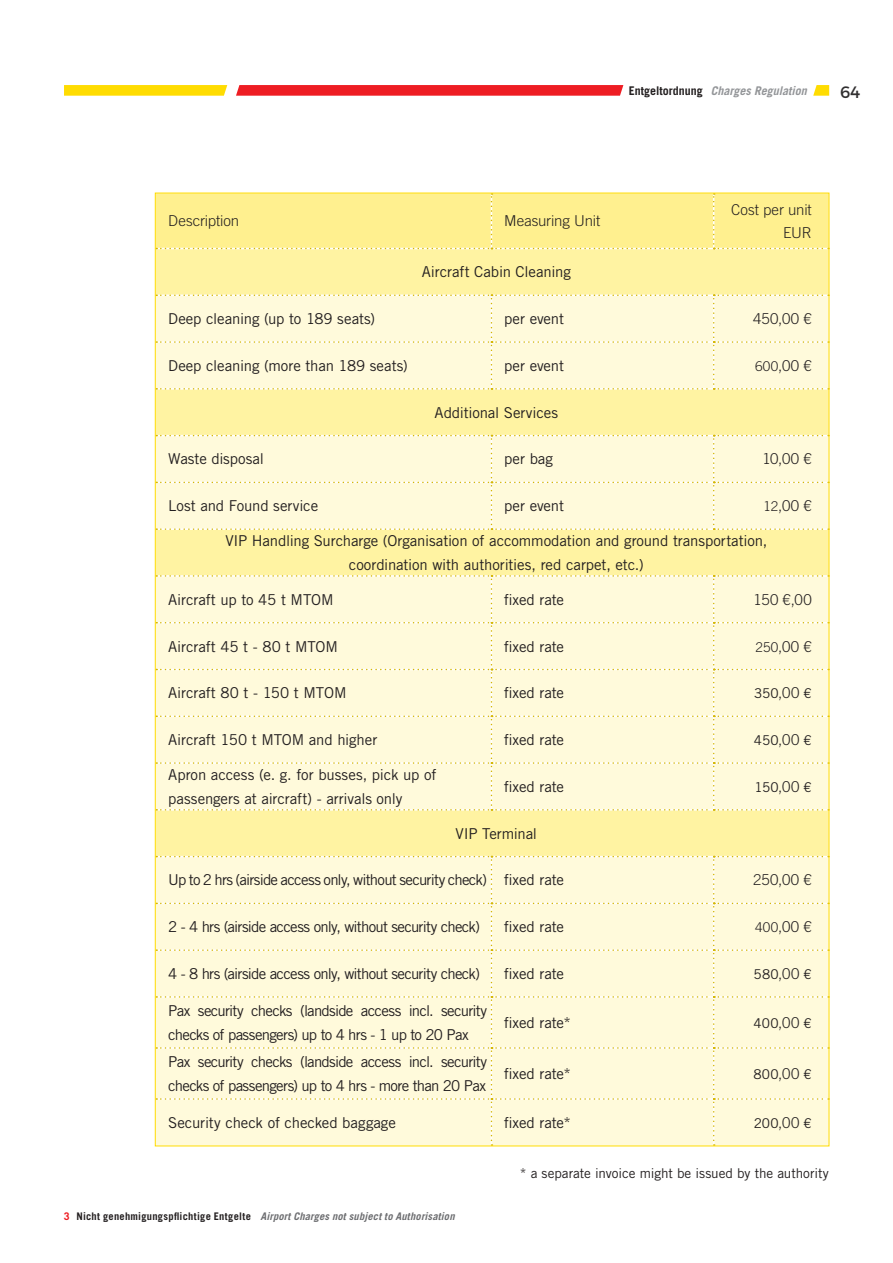
<style>
.page{position:relative;width:893px;height:1263px;background:#fff}
.page>*{position:absolute;margin:0;border:0;box-sizing:border-box;transform-origin:0 0}
.t1{font:16.5px "Montserrat";color:#312f30}
.Fließtext_deutsch{font:15px/24px "Trade Gothic LT Std";letter-spacing:-.02em;color:#231f20;text-align:center}
.Fließtext_deutsch-2{font:15px/24px "Trade Gothic LT Std";letter-spacing:-.05em;color:#231f20}
.Fließtext_englisch{font:15px "Trade Gothic LT Std";letter-spacing:-.005em;color:#231f20}
.Fließtext_deutsch-3{font:300 15px/22.5px "Trade Gothic LT Std";letter-spacing:-.005em;color:#231f20;text-align:right}
.Fließtext_deutsch-4{font:13.5px "Trade Gothic LT Std";letter-spacing:-.005em;color:#231f20}
.t2{font:italic 700 12px "Trade Gothic LT Std";color:#939598}
.t3{font:italic 700 10.5px "Trade Gothic LT Std";letter-spacing:.015em;color:#6c6d70}
.s1{font-style:normal;color:#231f20}
.s2{font-size:13.5px}
.s3{font-weight:300;font-size:15px}
.s4{font-style:normal;color:#ee1d23}
</style>
<div class="page">
<svg style="left:236px;top:85px;width:387px;height:11px;background:#ee262b"></svg>
<svg style="left:64px;top:85px;width:163px;height:11px;background:#ffdd0b"></svg>
<svg style="left:813px;top:85px;width:17px;height:11px"></svg>
<div style="left:157px;top:249px;width:670px;height:45px;background:#fff3a2"></div>
<div style="left:157px;top:390px;width:670px;height:466px;background:#fff3a2"></div>
<div style="left:157px;top:195px;width:670px;height:54px;background:#fff08f"></div>
<div style="left:157px;top:294px;width:670px;height:96px;background:#fffadb"></div>
<div style="left:157px;top:435px;width:670px;height:95px;background:#fffadb"></div>
<div style="left:157px;top:575px;width:670px;height:235px;background:#fffadb"></div>
<div style="left:157px;top:856px;width:670px;height:288px;background:#fffadb"></div>
<p class="t2" style="left:629px;top:83px;width:179px"><span class="s1">Entgeltordnung</span> Charges Regulation</p>
<p class="t1" style="left:840px;top:79px;width:22px">64</p>
<p class="Fließtext_deutsch-3" style="left:168px;top:209px;width:73px">Description</p>
<p class="Fließtext_deutsch-3" style="left:504px;top:209px;width:98px">Measuring Unit</p>
<p class="Fließtext_deutsch-3" style="left:731px;top:198px;width:82px">Cost per unit<br>EUR</p>
<p class="Fließtext_deutsch" style="left:422px;top:260px;width:150px">Aircraft Cabin Cleaning</p>
<p class="Fließtext_deutsch" style="left:168px;top:307px;width:209px">Deep cleaning (up to 189 seats)</p>
<p class="Fließtext_englisch" style="left:504px;top:310px;width:61px">per event</p>
<p class="Fließtext_deutsch-3" style="left:753px;top:307px;width:60px">450,00 €</p>
<p class="Fließtext_deutsch" style="left:168px;top:353px;width:241px">Deep cleaning (more than 189 seats)</p>
<p class="Fließtext_englisch" style="left:504px;top:356px;width:61px">per event</p>
<p class="Fließtext_deutsch-3" style="left:755px;top:354px;width:58px"><span class="s2">600</span>,00 €</p>
<p class="Fließtext_deutsch" style="left:435px;top:400px;width:125px">Additional Services</p>
<p class="Fließtext_deutsch" style="left:168px;top:447px;width:97px">Waste disposal</p>
<p class="Fließtext_englisch" style="left:504px;top:450px;width:50px">per bag</p>
<p class="Fließtext_deutsch-3" style="left:762px;top:448px;width:51px">10,00 €</p>
<p class="Fließtext_deutsch" style="left:168px;top:494px;width:151px">Lost and Found service</p>
<p class="Fließtext_englisch" style="left:504px;top:497px;width:61px">per event</p>
<p class="Fließtext_deutsch-3" style="left:764px;top:494px;width:50px"><span class="s2">12</span>,00 €</p>
<p class="Fließtext_deutsch" style="left:225px;top:528px;width:543px">VIP Handling Surcharge (Organisation of accommodation and ground transportation, coordination with authorities, red carpet, etc.)</p>
<p class="Fließtext_deutsch" style="left:168px;top:587px;width:167px">Aircraft up to 45 t MTOM</p>
<p class="Fließtext_englisch" style="left:504px;top:590px;width:61px">fixed rate</p>
<p class="Fließtext_deutsch-3" style="left:754px;top:588px;width:60px">150 €,00</p>
<p class="Fließtext_deutsch" style="left:168px;top:634px;width:171px">Aircraft 45 t - 80 t MTOM</p>
<p class="Fließtext_englisch" style="left:504px;top:637px;width:61px">fixed rate</p>
<p class="Fließtext_deutsch-3" style="left:756px;top:635px;width:58px"><span class="s2">250</span>,00 €</p>
<p class="Fließtext_deutsch" style="left:168px;top:681px;width:180px">Aircraft 80 t - 150 t MTOM</p>
<p class="Fließtext_englisch" style="left:504px;top:684px;width:61px">fixed rate</p>
<p class="Fließtext_deutsch-4" style="left:754px;top:685px;width:59px">350<span class="s3">,00</span> €</p>
<p class="Fließtext_deutsch" style="left:168px;top:727px;width:211px">Aircraft 150 t MTOM and higher</p>
<p class="Fließtext_englisch" style="left:504px;top:731px;width:61px">fixed rate</p>
<p class="Fließtext_deutsch-4" style="left:754px;top:732px;width:59px">450<span class="s3">,00</span> €</p>
<p class="Fließtext_deutsch" style="left:168px;top:762px;width:270px;text-align:left">Apron access (e. g. for busses, pick up of passengers at aircraft) - arrivals only</p>
<p class="Fließtext_englisch" style="left:504px;top:777px;width:61px">fixed rate</p>
<p class="Fließtext_deutsch-4" style="left:755px;top:779px;width:59px">150<span class="s3">,00</span> €</p>
<p class="Fließtext_deutsch" style="left:456px;top:821px;width:83px">VIP Terminal</p>
<p class="Fließtext_deutsch-2" style="left:168px;top:868px;width:320px">Up to 2 hrs (airside access only, without security check)</p>
<p class="Fließtext_englisch" style="left:504px;top:871px;width:61px">fixed rate</p>
<p class="Fließtext_deutsch-3" style="left:753px;top:869px;width:60px">250,00 €</p>
<p class="Fließtext_deutsch-2" style="left:168px;top:915px;width:314px">2 - 4 hrs (airside access only, without security check)</p>
<p class="Fließtext_englisch" style="left:504px;top:918px;width:61px">fixed rate</p>
<p class="Fließtext_deutsch-3" style="left:755px;top:915px;width:58px"><span class="s2">400</span>,00 €</p>
<p class="Fließtext_deutsch-2" style="left:168px;top:961px;width:314px">4 - 8 hrs (airside access only, without security check)</p>
<p class="Fließtext_englisch" style="left:504px;top:964px;width:61px">fixed rate</p>
<p class="Fließtext_deutsch-4" style="left:754px;top:966px;width:60px">580<span class="s3">,00</span> €</p>
<p class="Fließtext_deutsch-2" style="left:168px;top:998px;width:320px">Pax security checks (landside access incl. security checks of passengers) up to 4 hrs - 1 up to 20 Pax</p>
<p class="Fließtext_englisch" style="left:504px;top:1013px;width:68px">fixed rate*</p>
<p class="Fließtext_deutsch-4" style="left:753px;top:1015px;width:60px">400<span class="s3">,00</span> €</p>
<p class="Fließtext_deutsch-2" style="left:168px;top:1049px;width:320px">Pax security checks (landside access incl. security checks of passengers) up to 4 hrs - more than 20 Pax</p>
<p class="Fließtext_englisch" style="left:504px;top:1064px;width:68px">fixed rate*</p>
<p class="Fließtext_deutsch-4" style="left:753px;top:1066px;width:60px">800<span class="s3">,00</span> €</p>
<p class="Fließtext_deutsch" style="left:168px;top:1110px;width:229px">Security check of checked baggage</p>
<p class="Fließtext_englisch" style="left:504px;top:1113px;width:68px">fixed rate*</p>
<p class="Fließtext_deutsch-4" style="left:754px;top:1115px;width:60px">200<span class="s3">,00</span> €</p>
<p class="Fließtext_deutsch-4" style="left:520px;top:1165px;width:310px">* a separate invoice might be issued by the authority</p>
<p class="t3" style="left:64px;top:1209px;width:392px"><span class="s4">3</span> <span class="s1">Nicht genehmigungspflichtige Entgelte</span> Airport Charges not subject to Authorisation</p>
</div>
